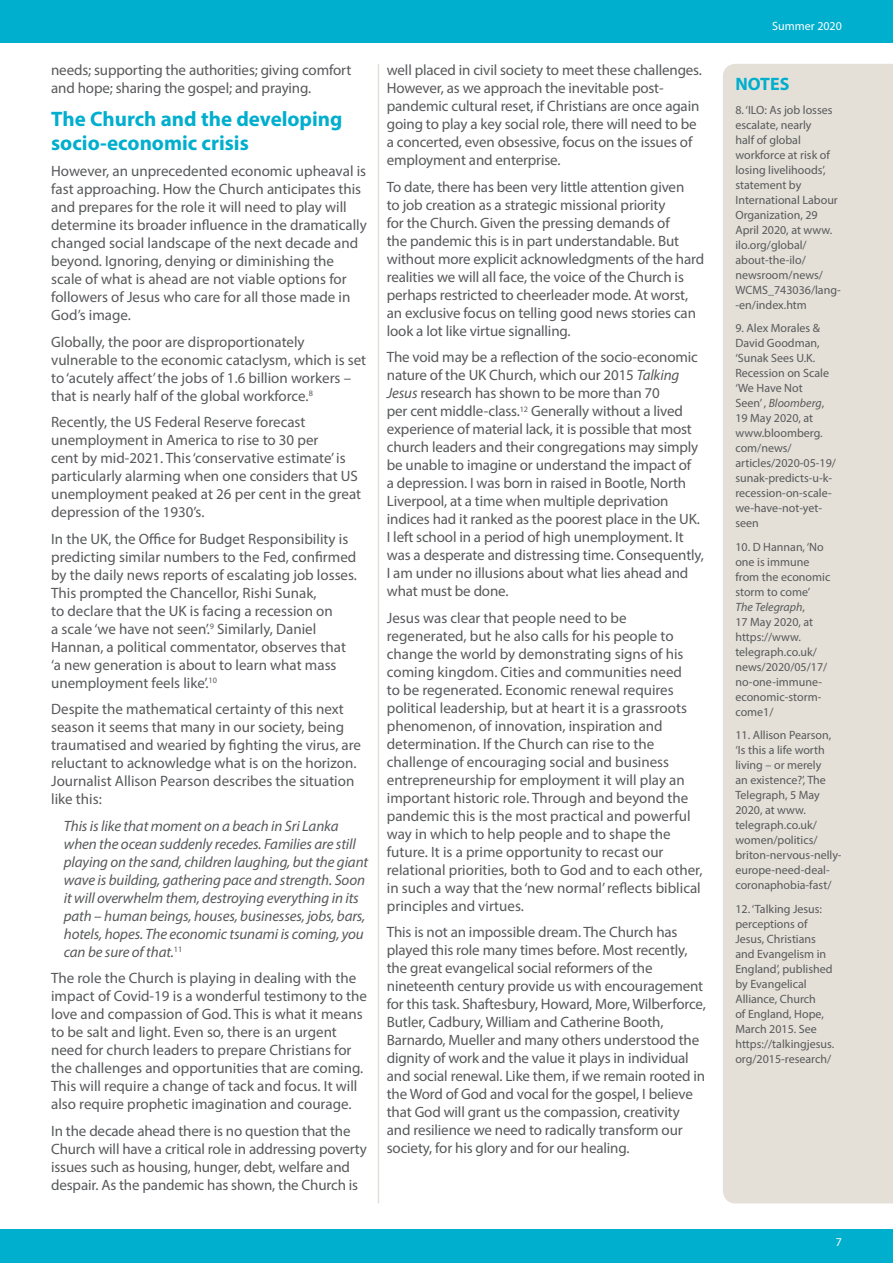
<style>
.page{position:relative;width:893px;height:1263px;background:#fff}
.page>*{position:absolute;margin:0;border:0;box-sizing:border-box;transform-origin:0 0}
.t1{font:700 21px/24px "Myriad Pro";color:#00aece}
.t2{font:700 18px "Myriad Pro";color:#00aece}
.t3{font:15px/18px "Myriad Pro";letter-spacing:-.005em;color:#58595b}
.t4{font:italic 15px/18px "Myriad Pro";letter-spacing:-.01em;color:#58595b}
.t5{font:12px/15px "Myriad Pro";color:#58595b}
.t6{font:12px "Myriad Pro";color:#fff}
.s1{font-style:italic}
</style>
<div class="page">
<div style="left:0;top:0;width:893px;height:43px;background:#00aece"></div>
<div style="left:0;top:1229px;width:893px;height:34px;background:#00aece"></div>
<div style="left:723px;top:64px;width:170px;height:1139px;background:#e4e0d8"></div>
<hr style="left:378px;top:64px;width:1px;height:1139px;background:#e4e0d8">
<p class="t3" style="left:51px;top:61px;width:302px">needs; supporting the authorities; giving comfort and hope; sharing the gospel; and praying.</p>
<h1 class="t1" style="left:51px;top:106px;width:293px">The Church and the developing socio-economic crisis</h1>
<p class="t3" style="left:51px;top:162px;width:317px">However, an unprecedented economic upheaval is fast approaching. How the Church anticipates this and prepares for the role it will need to play will determine its broader influence in the dramatically changed social landscape of the next decade and beyond. Ignoring, denying or diminishing the scale of what is ahead are not viable options for followers of Jesus who care for all those made in God’s image.</p>
<p class="t3" style="left:51px;top:332px;width:317px">Globally, the poor are disproportionately vulnerable to the economic cataclysm, which is set to ‘acutely affect’ the jobs of 1.6 billion workers – that is nearly half of the global workforce.<sup>8</sup></p>
<p class="t3" style="left:51px;top:413px;width:312px">Recently, the US Federal Reserve forecast unemployment in America to rise to 30 per<br>cent by mid-2021. This ‘conservative estimate’ is particularly alarming when one considers that US unemployment peaked at 26 per cent in the great depression of the 1930’s.</p>
<p class="t3" style="left:51px;top:529px;width:307px">In the UK, the Office for Budget Responsibility is predicting similar numbers to the Fed, confirmed by the daily news reports of escalating job losses.<br>This prompted the Chancellor, Rishi Sunak,<br>to declare that the UK is facing a recession on<br>a scale ‘we have not seen’.<sup>9</sup> Similarly, Daniel Hannan, a political commentator, observes that ‘a new generation is about to learn what mass unemployment feels like’.<sup>10</sup></p>
<p class="t3" style="left:51px;top:700px;width:311px">Despite the mathematical certainty of this next season it seems that many in our society, being traumatised and wearied by fighting the virus, are reluctant to acknowledge what is on the horizon.<br>Journalist Allison Pearson describes the situation like this:</p>
<p class="t4" style="left:64px;top:816px;width:306px">This is like that moment on a beach in Sri Lanka when the ocean suddenly recedes. Families are still playing on the sand, children laughing, but the giant wave is building, gathering pace and strength. Soon it will overwhelm them, destroying everything in its path – human beings, houses, businesses, jobs, bars, hotels, hopes. The economic tsunami is coming, you can be sure of that.<sup>11</sup></p>
<p class="t3" style="left:51px;top:969px;width:317px">The role the Church is playing in dealing with the impact of Covid-19 is a wonderful testimony to the love and compassion of God. This is what it means to be salt and light. Even so, there is an urgent need for church leaders to prepare Christians for the challenges and opportunities that are coming.<br>This will require a change of tack and focus. It will also require prophetic imagination and courage.</p>
<p class="t3" style="left:51px;top:1121px;width:317px">In the decade ahead there is no question that the Church will have a critical role in addressing poverty issues such as housing, hunger, debt, welfare and despair. As the pandemic has shown, the Church is</p>
<p class="t3" style="left:387px;top:61px;width:317px">well placed in civil society to meet these challenges.<br>However, as we approach the inevitable post&shy;pandemic cultural reset, if Christians are once again going to play a key social role, there will need to be a concerted, even obsessive, focus on the issues of employment and enterprise.</p>
<p class="t3" style="left:387px;top:177px;width:319px">To date, there has been very little attention given<br>to job creation as a strategic missional priority<br>for the Church. Given the pressing demands of<br>the pandemic this is in part understandable. But without more explicit acknowledgments of the hard realities we will all face, the voice of the Church is perhaps restricted to cheerleader mode. At worst, an exclusive focus on telling good news stories can look a lot like virtue signalling.</p>
<p class="t3" style="left:387px;top:348px;width:319px">The void may be a reflection of the socio-economic nature of the UK Church, which our 2015 <span class="s1">Talking Jesus</span> research has shown to be more than 70<br>per cent middle-class.<sup>12</sup> Generally without a lived experience of material lack, it is possible that most church leaders and their congregations may simply be unable to imagine or understand the impact of<br>a depression. I was born in raised in Bootle, North Liverpool, at a time when multiple deprivation indices had it ranked as the poorest place in the UK.<br>I left school in a period of high unemployment. It was a desperate and distressing time. Consequently, I am under no illusions about what lies ahead and what must be done.</p>
<p class="t3" style="left:387px;top:608px;width:317px">Jesus was clear that people need to be regenerated, but he also calls for his people to change the world by demonstrating signs of his coming kingdom. Cities and communities need<br>to be regenerated. Economic renewal requires political leadership, but at heart it is a grassroots phenomenon, of innovation, inspiration and determination. If the Church can rise to the challenge of encouraging social and business entrepreneurship for employment it will play an important historic role. Through and beyond the pandemic this is the most practical and powerful way in which to help people and to shape the future. It is a prime opportunity to recast our relational priorities, both to God and to each other, in such a way that the ‘new normal’ reflects biblical principles and virtues.</p>
<p class="t3" style="left:387px;top:923px;width:321px">This is not an impossible dream. The Church has played this role many times before. Most recently, the great evangelical social reformers of the nineteenth century provide us with encouragement for this task. Shaftesbury, Howard, More, Wilberforce, Butler, Cadbury, William and Catherine Booth, Barnardo, Mueller and many others understood the dignity of work and the value it plays in individual and social renewal. Like them, if we remain rooted in the Word of God and vocal for the gospel, I believe that God will grant us the compassion, creativity and resilience we need to radically transform our society, for his glory and for our healing.</p>
<p class="t6" style="left:772px;top:19px;width:71px">Summer 2020</p>
<p class="t2" style="left:735px;top:72px;width:56px">NOTES</p>
<p class="t5" style="left:735px;top:102px;width:107px">8. ‘ILO: As job losses escalate, nearly<br>half of global workforce at risk of losing livelihoods’, statement by<br>International Labour<br>Organization, 29<br>April 2020, at www. ilo.org/global/ about-the-ilo/ newsroom/news/<br>WCMS_743036/lang--en/index.htm</p>
<p class="t5" style="left:735px;top:320px;width:102px">9. Alex Morales &amp;<br>David Goodman, ‘Sunak Sees U.K.<br>Recession on Scale ‘We Have Not<br>Seen’ , <span class="s1">Bloomberg</span>,<br>19 May 2020, at www.bloomberg. com/news/ articles/2020-05-19/ sunak-predicts-u-k&shy;recession-on-scale&shy;we-have-not-yet&shy;seen</p>
<p class="t5" style="left:735px;top:539px;width:96px">10. D Hannan, ‘No one is immune from the economic storm to come’<br><span class="s1">The Telegraph</span>,<br>17 May 2020, at https://www. telegraph.co.uk/ news/2020/05/17/ no-one-immune&shy;economic-storm&shy;come1/</p>
<p class="t5" style="left:735px;top:727px;width:108px">11. Allison Pearson, ‘Is this a life worth living – or merely<br>an existence?’, The<br>Telegraph, 5 May<br>2020, at www. telegraph.co.uk/ women/politics/ briton-nervous-nelly&shy;europe-need-deal&shy;coronaphobia-fast/</p>
<p class="t5" style="left:735px;top:901px;width:100px">12. ‘Talking Jesus: perceptions of<br>Jesus, Christians and Evangelism in<br>England’, published by Evangelical<br>Alliance, Church<br>of England, Hope,<br>March 2015. See https://talkingjesus. org/2015-research/</p>
<p class="t6" style="left:836px;top:1235px;width:8px">7</p>
</div>
